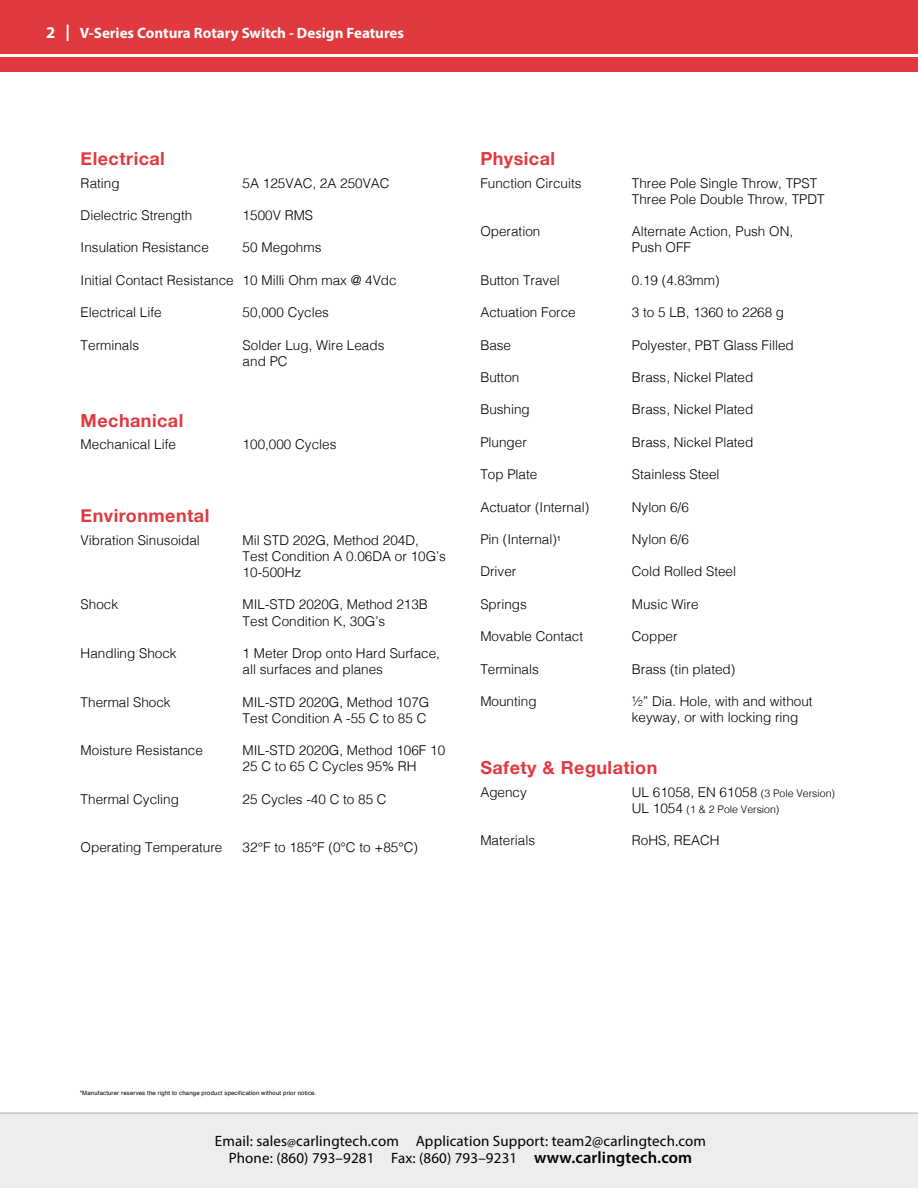
<style>
.page{position:relative;width:918px;height:1188px;background:#fff}
.page>*{position:absolute;margin:0;border:0;box-sizing:border-box;transform-origin:0 0}
.t1{font:700 18px "Helvetica Neue";letter-spacing:.025em;color:#e03a3e}
.t2{font:15px/16.8px "Myriad Pro";letter-spacing:.01em;color:#000;text-align:center}
.t3{font:700 15px "Myriad Pro";color:#fff}
.t4{font:300 13.5px/16.2px "Helvetica";color:#000}
.t5{font:300 10.5px "Helvetica";color:#000}
.t6{font:6px "Helvetica";letter-spacing:.025em;color:#000}
.s1{font-size:16.5px}
.s2{font-size:10.5px}
.s3{font-size:13.5px}
.s4{font-size:12px}
.s5{font-weight:600;font-size:16.5px}
</style>
<div class="page">
<div style="left:0;top:1112px;width:918px;height:76px;background:#eceded"></div>
<hr style="left:0;top:1112px;width:918px;height:2px;background:#c7c8ca">
<div style="left:0;top:57px;width:918px;height:15px;background:#e13a3e"></div>
<div style="left:0;top:0;width:918px;height:54px;background:#e13a3e"></div>
<p class="t3" style="left:46px;top:23px;width:359px"><span class="s1">2 |</span> V-Series Contura Rotary Switch - Design Features</p>
<h1 class="t1" style="left:81px;top:145px;width:86px">Electrical</h1>
<p class="t4" style="left:81px;top:174px;width:41px">Rating</p>
<p class="t4" style="left:243px;top:174px;width:149px">5A 125VAC, 2A 250VAC</p>
<p class="t4" style="left:81px;top:206px;width:113px">Dielectric Strength</p>
<p class="t4" style="left:243px;top:206px;width:72px">1500V RMS</p>
<p class="t4" style="left:81px;top:239px;width:130px">Insulation Resistance</p>
<p class="t4" style="left:243px;top:239px;width:80px">50 Megohms</p>
<p class="t4" style="left:81px;top:271px;width:318px">Initial Contact Resistance 10 Milli Ohm max @ 4Vdc</p>
<p class="t4" style="left:81px;top:303px;width:83px">Electrical Life</p>
<p class="t4" style="left:243px;top:303px;width:88px">50,000 Cycles</p>
<p class="t4" style="left:81px;top:336px;width:60px">Terminals</p>
<p class="t4" style="left:243px;top:336px;width:143px">Solder Lug, Wire Leads and PC</p>
<h1 class="t1" style="left:81px;top:406px;width:104px">Mechanical</h1>
<p class="t4" style="left:81px;top:435px;width:97px">Mechanical Life</p>
<p class="t4" style="left:243px;top:435px;width:95px">100,000 Cycles</p>
<h1 class="t1" style="left:81px;top:502px;width:130px">Environmental</h1>
<p class="t4" style="left:81px;top:531px;width:121px">Vibration Sinusoidal</p>
<p class="t4" style="left:243px;top:531px;width:205px">Mil STD 202G, Method 204D,<br>Test Condition A 0.06DA or 10G’s<br>10-500Hz</p>
<p class="t4" style="left:81px;top:596px;width:39px">Shock</p>
<p class="t4" style="left:243px;top:596px;width:187px">MIL-STD 2020G, Method 213B<br>Test Condition K, 30G’s</p>
<p class="t4" style="left:81px;top:644px;width:98px">Handling Shock</p>
<p class="t4" style="left:243px;top:644px;width:199px">1 Meter Drop onto Hard Surface, all surfaces and planes</p>
<p class="t4" style="left:81px;top:693px;width:92px">Thermal Shock</p>
<p class="t4" style="left:243px;top:693px;width:188px">MIL-STD 2020G, Method 107G<br>Test Condition A -55 C to 85 C</p>
<p class="t4" style="left:81px;top:741px;width:124px">Moisture Resistance</p>
<p class="t4" style="left:243px;top:741px;width:204px">MIL-STD 2020G, Method 106F 10<br>25 C to 65 C Cycles 95% RH</p>
<p class="t4" style="left:81px;top:790px;width:100px">Thermal Cycling</p>
<p class="t4" style="left:243px;top:790px;width:146px">25 Cycles -40 C to 85 C</p>
<p class="t4" style="left:81px;top:839px;width:143px">Operating Temperature</p>
<p class="t4" style="left:243px;top:839px;width:177px">32°F to 185°F (0°C to +85°C)</p>
<h1 class="t1" style="left:480px;top:145px;width:76px">Physical</h1>
<p class="t4" style="left:480px;top:174px;width:103px">Function Circuits</p>
<p class="t4" style="left:632px;top:174px;width:194px">Three Pole Single Throw, TPST<br>Three Pole Double Throw, TPDT</p>
<p class="t4" style="left:480px;top:222px;width:62px">Operation</p>
<p class="t4" style="left:632px;top:222px;width:163px">Alternate Action, Push ON,<br>Push OFF</p>
<p class="t4" style="left:480px;top:271px;width:81px">Button Travel</p>
<p class="t4" style="left:632px;top:271px;width:89px">0.19 (4.83mm)</p>
<p class="t4" style="left:480px;top:303px;width:97px">Actuation Force</p>
<p class="t4" style="left:632px;top:303px;width:154px">3 to 5 LB, 1360 to 2268 g</p>
<p class="t4" style="left:480px;top:336px;width:32px">Base</p>
<p class="t4" style="left:632px;top:336px;width:164px">Polyester, PBT Glass Filled</p>
<p class="t4" style="left:480px;top:368px;width:41px">Button</p>
<p class="t4" style="left:632px;top:368px;width:123px">Brass, Nickel Plated</p>
<p class="t4" style="left:480px;top:401px;width:51px">Bushing</p>
<p class="t4" style="left:632px;top:401px;width:123px">Brass, Nickel Plated</p>
<p class="t4" style="left:480px;top:433px;width:48px">Plunger</p>
<p class="t4" style="left:632px;top:433px;width:123px">Brass, Nickel Plated</p>
<p class="t4" style="left:480px;top:465px;width:59px">Top Plate</p>
<p class="t4" style="left:632px;top:465px;width:89px">Stainless Steel</p>
<p class="t4" style="left:480px;top:498px;width:110px">Actuator (Internal)</p>
<p class="t4" style="left:632px;top:498px;width:59px">Nylon 6/6</p>
<p class="t4" style="left:480px;top:530px;width:82px">Pin (Internal)<sup>1</sup></p>
<p class="t4" style="left:632px;top:530px;width:59px">Nylon 6/6</p>
<p class="t4" style="left:480px;top:563px;width:37px">Driver</p>
<p class="t4" style="left:632px;top:563px;width:106px">Cold Rolled Steel</p>
<p class="t4" style="left:480px;top:595px;width:48px">Springs</p>
<p class="t4" style="left:632px;top:595px;width:68px">Music Wire</p>
<p class="t4" style="left:480px;top:627px;width:104px">Movable Contact</p>
<p class="t4" style="left:632px;top:627px;width:47px">Copper</p>
<p class="t4" style="left:480px;top:660px;width:60px">Terminals</p>
<p class="t4" style="left:632px;top:660px;width:105px">Brass (tin plated)</p>
<p class="t4" style="left:480px;top:692px;width:58px">Mounting</p>
<p class="t4" style="left:632px;top:692px;width:182px">½” Dia. Hole, with and without keyway, or with locking ring</p>
<h1 class="t1" style="left:480px;top:754px;width:179px">Safety &amp; Regulation</h1>
<p class="t4" style="left:480px;top:783px;width:48px">Agency</p>
<p class="t4" style="left:632px;top:783px;width:205px">UL 61058, EN 61058 <span class="s2">(3 Pole Version)</span></p>
<p class="t5" style="left:632px;top:800px;width:149px"><span class="s3">UL 1054</span> (1 &amp; 2 Pole Version)</p>
<p class="t4" style="left:480px;top:831px;width:56px">Materials</p>
<p class="t4" style="left:632px;top:831px;width:89px">RoHS, REACH</p>
<p class="t6" style="left:80px;top:1089px;width:238px">*Manufacturer reserves the right to change product specification without prior notice.</p>
<p class="t2" style="left:215px;top:1132px;width:493px">Email: sales<span class="s4">@</span>carlingtech.com Application Support: team2@carlingtech.com<br>Phone: (860) 793–9281 Fax: (860) 793–9231 <span class="s5">www.carlingtech.com</span></p>
</div>
